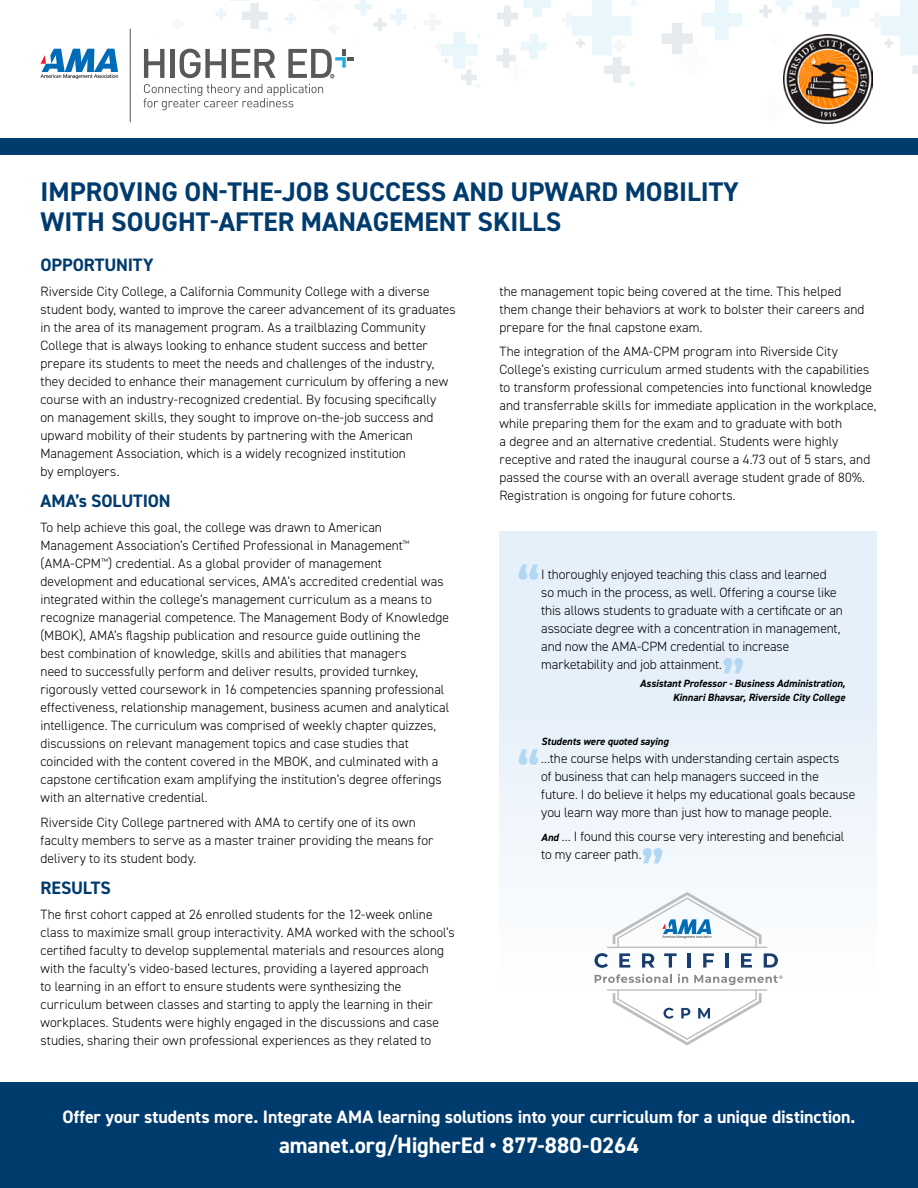
<style>
.page{position:relative;width:918px;height:1188px;background:#fff}
.page>*{position:absolute;margin:0;border:0;box-sizing:border-box;transform-origin:0 0}
.t1{font:700 45.3px "Montserrat";color:#b2d7f2}
.t2{font:700 27px/30px "DIN2014";color:#003b6e}
.t3{font:700 22.5px "DIN2014";letter-spacing:-.005em;color:#fff}
.t4{font:700 18px "DIN2014";letter-spacing:-.005em;color:#fff}
.t5{font:700 18px "DIN2014";letter-spacing:-.005em;color:#003b6e}
.t6{font:300 13.5px/18px "DIN2014";color:#000}
.t7{font:italic 700 10.5px/13.5px "DIN2014";color:#000;text-align:right}
.s1{font-weight:700;font-style:italic;font-size:10.5px}
</style>
<div class="page">
<div style="left:500px;top:531px;width:378px;height:458px;background:#e6f0fa"></div>
<svg style="left:832px;top:0;width:27px;height:17px"></svg>
<svg style="left:880px;top:0;width:38px;height:74px"></svg>
<svg style="left:524px;top:0;width:27px;height:17px"></svg>
<svg style="left:497px;top:6px;width:21px;height:21px"></svg>
<svg style="left:572px;top:0;width:65px;height:87px"></svg>
<svg style="left:661px;top:0;width:81px;height:54px"></svg>
<svg style="left:441px;top:32px;width:40px;height:56px"></svg>
<svg style="left:496px;top:34px;width:50px;height:34px"></svg>
<svg style="left:285px;top:13px;width:11px;height:11px"></svg>
<svg style="left:354px;top:0;width:53px;height:31px"></svg>
<svg style="left:215px;top:0;width:58px;height:33px"></svg>
<svg style="left:805px;top:6px;width:21px;height:21px"></svg>
<svg style="left:759px;top:0;width:34px;height:18px"></svg>
<div style="left:0;top:139px;width:918px;height:16px;background:#003b6e"></div>
<svg style="left:143px;top:84px;width:180px;height:26px"></svg>
<svg style="left:144px;top:49px;width:21px;height:29px"></svg>
<div style="left:170px;top:49px;width:5px;height:29px;background:#58595b"></div>
<svg style="left:180px;top:49px;width:46px;height:29px"></svg>
<svg style="left:232px;top:49px;width:44px;height:29px"></svg>
<svg style="left:288px;top:49px;width:66px;height:29px"></svg>
<hr style="left:130px;top:29px;width:1px;height:93px;background:#58595b">
<svg style="left:41px;top:49px;width:77px;height:30px"></svg>
<img style="left:783px;top:34px;width:90px;height:90px">
<svg style="left:594px;top:892px;width:184px;height:76px;background:#dfe6ed"></svg>
<svg style="left:595px;top:974px;width:188px;height:71px"></svg>
<div style="left:0;top:1082px;width:918px;height:106px;background:#003b6e"></div>
<h2 class="t2" style="left:41px;top:177px;width:700px">IMPROVING ON-THE-JOB SUCCESS AND UPWARD MOBILITY<br>WITH SOUGHT-AFTER MANAGEMENT SKILLS</h2>
<h3 class="t5" style="left:40px;top:253px;width:115px">OPPORTUNITY</h3>
<p class="t6" style="left:40px;top:282px;width:417px">Riverside City College, a California Community College with a diverse student body, wanted to improve the career advancement of its graduates in the area of its management program. As a trailblazing Community College that is always looking to enhance student success and better prepare its students to meet the needs and challenges of the industry, they decided to enhance their management curriculum by offering a new course with an industry-recognized credential. By focusing specifically<br>on management skills, they sought to improve on-the-job success and upward mobility of their students by partnering with the American Management Association, which is a widely recognized institution<br>by employers.</p>
<h3 class="t5" style="left:40px;top:489px;width:132px">AMA’s SOLUTION</h3>
<p class="t6" style="left:40px;top:518px;width:410px">To help achieve this goal, the college was drawn to American Management Association’s Certified Professional in Management<sup>™ </sup>(AMA-CPM<sup>™</sup>) credential. As a global provider of management development and educational services, AMA’s accredited credential was integrated within the college’s management curriculum as a means to recognize managerial competence. The Management Body of Knowledge (MBOK), AMA’s flagship publication and resource guide outlining the<br>best combination of knowledge, skills and abilities that managers<br>need to successfully perform and deliver results, provided turnkey, rigorously vetted coursework in 16 competencies spanning professional effectiveness, relationship management, business acumen and analytical intelligence. The curriculum was comprised of weekly chapter quizzes, discussions on relevant management topics and case studies that coincided with the content covered in the MBOK, and culminated with a capstone certification exam amplifying the institution’s degree offerings with an alternative credential.</p>
<p class="t6" style="left:40px;top:813px;width:394px">Riverside City College partnered with AMA to certify one of its own faculty members to serve as a master trainer providing the means for delivery to its student body.</p>
<h3 class="t5" style="left:40px;top:876px;width:72px">RESULTS</h3>
<p class="t6" style="left:40px;top:905px;width:416px">The first cohort capped at 26 enrolled students for the 12-week online class to maximize small group interactivity. AMA worked with the school’s certified faculty to develop supplemental materials and resources along with the faculty’s video-based lectures, providing a layered approach<br>to learning in an effort to ensure students were synthesizing the curriculum between classes and starting to apply the learning in their workplaces. Students were highly engaged in the discussions and case studies, sharing their own professional experiences as they related to</p>
<p class="t6" style="left:500px;top:282px;width:367px">the management topic being covered at the time. This helped them change their behaviors at work to bolster their careers and prepare for the final capstone exam.</p>
<p class="t6" style="left:500px;top:343px;width:379px">The integration of the AMA-CPM program into Riverside City College’s existing curriculum armed students with the capabilities to transform professional competencies into functional knowledge and transferrable skills for immediate application in the workplace, while preparing them for the exam and to graduate with both<br>a degree and an alternative credential. Students were highly receptive and rated the inaugural course a 4.73 out of 5 stars, and passed the course with an overall average student grade of 80%.<br>Registration is ongoing for future cohorts.</p>
<h1 class="t1" style="left:517px;top:549px;width:24px">“</h1>
<p class="t6" style="left:541px;top:566px;width:303px">I thoroughly enjoyed teaching this class and learned so much in the process, as well. Offering a course like this allows students to graduate with a certificate or an associate degree with a concentration in management, and now the AMA-CPM credential to increase marketability and job attainment.</p>
<p class="t7" style="left:640px;top:677px;width:207px">Assistant Professor - Business Administration,<br>Kinnari Bhavsar, Riverside City College</p>
<h1 class="t1" style="left:722px;top:643px;width:24px">”</h1>
<p class="t7" style="left:541px;top:734px;width:129px">Students were quoted saying</p>
<p class="t6" style="left:541px;top:749px;width:316px">…the course helps with understanding certain aspects<br>of business that can help managers succeed in the future. I do believe it helps my educational goals because you learn way more than just how to manage people.</p>
<p class="t6" style="left:541px;top:828px;width:305px"><span class="s1">And</span> … I found this course very interesting and beneficial to my career path.</p>
<h1 class="t1" style="left:517px;top:734px;width:24px">“</h1>
<h1 class="t1" style="left:641px;top:833px;width:24px">”</h1>
<h3 class="t4" style="left:62px;top:1105px;width:795px">Offer your students more. Integrate AMA learning solutions into your curriculum for a unique distinction.</h3>
<h3 class="t3" style="left:279px;top:1130px;width:361px">amanet.org/HigherEd • 877-880-0264</h3>
</div>
